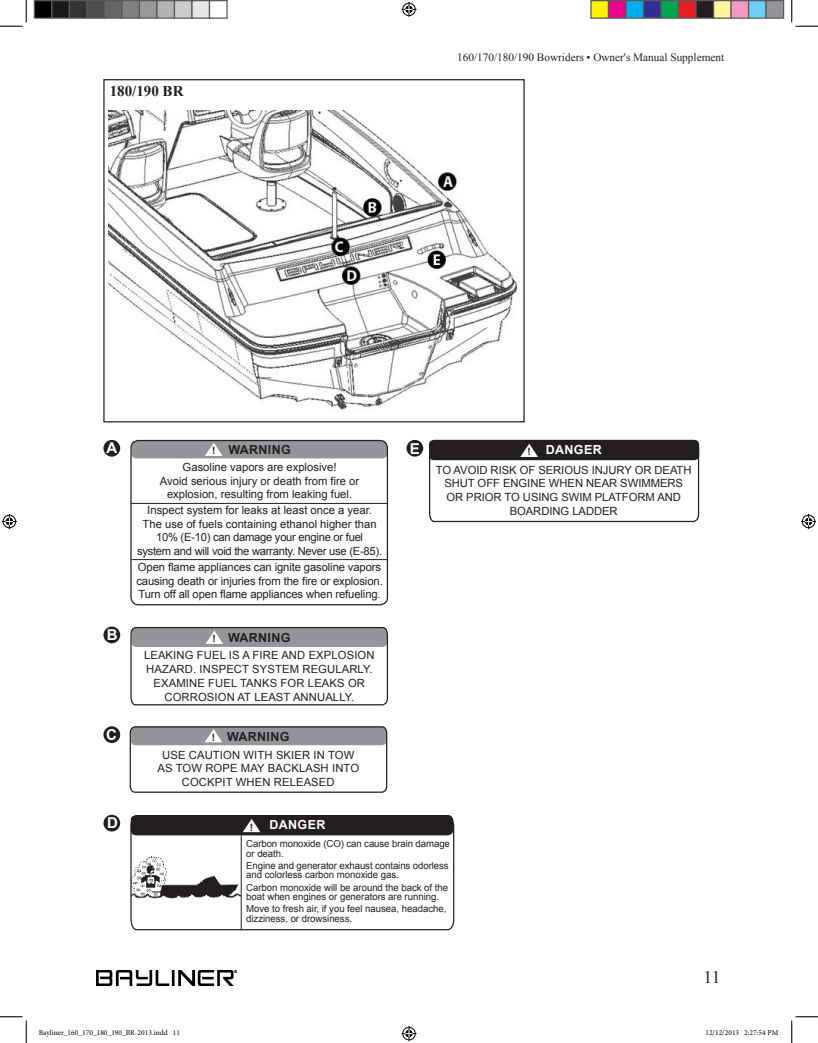
<style>
.page{position:relative;width:818px;height:1043px;background:#fff}
.page>*{position:absolute;margin:0;border:0;box-sizing:border-box;transform-origin:0 0}
.t1{font:17.5px "Times New Roman";color:#231f20}
.t2{font:700 15px "Times New Roman";color:#231f20}
.t3{font:700 15px "Arial";color:#fff}
.t4{font:700 12.5px "Arial";letter-spacing:.025em;color:#231f20}
.t5{font:700 12.5px "Arial";letter-spacing:.025em;color:#fff}
.t6{font:11.25px "Arial";color:#231f20}
.t7{font:11.25px "Arial";letter-spacing:-.025em;color:#231f20}
.t8{font:11.25px "Times New Roman";color:#231f20}
.t9{font:700 10px "Arial";color:#231f20}
.t10{font:9.75px/9.8px "Arial";letter-spacing:-.005em;color:#231f20}
.t11{font:7.5px "Minion Pro";color:#000}
</style>
<div class="page">
<img style="left:96px;top:970px;width:140px;height:15px">
<svg style="left:130px;top:818px;width:325px;height:113px"></svg>
<div style="left:131px;top:815px;width:322px;height:20px;background:#231f20"></div>
<hr style="left:241px;top:835px;width:1px;height:94px;background:#231f20">
<div style="left:103px;top:79px;width:421px;height:343px;border:1px solid #231f20"></div>
<img style="left:108px;top:111px;width:409px;height:300px">
<div style="left:103px;top:440px;width:17px;height:16px;background:#231f20;border-radius:50%"></div>
<div style="left:103px;top:626px;width:17px;height:17px;background:#231f20;border-radius:50%"></div>
<div style="left:103px;top:726px;width:17px;height:17px;background:#231f20;border-radius:50%"></div>
<div style="left:103px;top:814px;width:17px;height:17px;background:#231f20;border-radius:50%"></div>
<div style="left:406px;top:440px;width:17px;height:16px;background:#231f20;border-radius:50%"></div>
<svg style="left:130px;top:627px;width:258px;height:79px"></svg>
<div style="left:132px;top:441px;width:255px;height:17px;background:#939598"></div>
<hr style="left:131px;top:503px;width:257px;height:1px;background:#231f20">
<hr style="left:132px;top:559px;width:255px;height:1px;background:#231f20">
<div style="left:130px;top:440px;width:258px;height:165px;border:1px solid #231f20;border-radius:7px"></div>
<svg style="left:129px;top:726px;width:259px;height:67px"></svg>
<svg style="left:429px;top:439px;width:270px;height:83px"></svg>
<svg style="left:0;top:0;width:27px;height:27px"></svg>
<svg style="left:0;top:1016px;width:27px;height:26px"></svg>
<svg style="left:791px;top:0;width:27px;height:27px"></svg>
<svg style="left:791px;top:1016px;width:27px;height:26px"></svg>
<svg style="left:401px;top:2px;width:15px;height:15px"></svg>
<svg style="left:401px;top:1026px;width:15px;height:15px"></svg>
<svg style="left:2px;top:514px;width:15px;height:15px"></svg>
<svg style="left:801px;top:514px;width:15px;height:15px"></svg>
<div style="left:34px;top:1px;width:18px;height:17px;background:#000"></div>
<div style="left:34px;top:0;width:18px;height:19px;border:1px solid #595959"></div>
<div style="left:52px;top:1px;width:17px;height:17px;background:#1a1a1a"></div>
<div style="left:51px;top:0;width:19px;height:19px;border:1px solid #595959"></div>
<div style="left:69px;top:1px;width:18px;height:17px;background:#333"></div>
<div style="left:69px;top:0;width:19px;height:19px;border:1px solid #595959"></div>
<div style="left:87px;top:1px;width:17px;height:17px;background:#4d4d4d"></div>
<div style="left:86px;top:0;width:19px;height:19px;border:1px solid #595959"></div>
<div style="left:104px;top:1px;width:18px;height:17px;background:#666"></div>
<div style="left:104px;top:0;width:18px;height:19px;border:1px solid #595959"></div>
<div style="left:122px;top:1px;width:17px;height:17px;background:#808080"></div>
<div style="left:121px;top:0;width:19px;height:19px;border:1px solid #595959"></div>
<div style="left:139px;top:1px;width:18px;height:17px;background:#999"></div>
<div style="left:139px;top:0;width:19px;height:19px;border:1px solid #595959"></div>
<div style="left:157px;top:1px;width:17px;height:17px;background:#b3b3b3"></div>
<div style="left:156px;top:0;width:19px;height:19px;border:1px solid #595959"></div>
<div style="left:174px;top:1px;width:18px;height:17px;background:#ccc"></div>
<div style="left:174px;top:0;width:18px;height:19px;border:1px solid #595959"></div>
<div style="left:192px;top:1px;width:17px;height:17px;background:#e6e6e6"></div>
<div style="left:191px;top:0;width:19px;height:19px;border:1px solid #595959"></div>
<div style="left:209px;top:0;width:19px;height:19px;border:1px solid #595959"></div>
<div style="left:591px;top:1px;width:17px;height:17px;background:#fff101"></div>
<div style="left:590px;top:0;width:19px;height:19px;border:1px solid #595959"></div>
<div style="left:608px;top:1px;width:18px;height:17px;background:#ed028c"></div>
<div style="left:608px;top:0;width:18px;height:19px;border:1px solid #595959"></div>
<div style="left:626px;top:1px;width:17px;height:17px;background:#00aeef"></div>
<div style="left:625px;top:0;width:19px;height:19px;border:1px solid #595959"></div>
<div style="left:643px;top:1px;width:18px;height:17px;background:#2e3092"></div>
<div style="left:642px;top:0;width:19px;height:19px;border:1px solid #595959"></div>
<div style="left:661px;top:1px;width:17px;height:17px;background:#00a54f"></div>
<div style="left:660px;top:0;width:19px;height:19px;border:1px solid #595959"></div>
<div style="left:678px;top:1px;width:18px;height:17px;background:#ee1d23"></div>
<div style="left:678px;top:0;width:18px;height:19px;border:1px solid #595959"></div>
<div style="left:696px;top:1px;width:17px;height:17px;background:#231f20"></div>
<div style="left:695px;top:0;width:19px;height:19px;border:1px solid #595959"></div>
<div style="left:713px;top:1px;width:18px;height:17px;background:#fff79a"></div>
<div style="left:712px;top:0;width:19px;height:19px;border:1px solid #595959"></div>
<div style="left:731px;top:1px;width:17px;height:17px;background:#f499c2"></div>
<div style="left:730px;top:0;width:19px;height:19px;border:1px solid #595959"></div>
<div style="left:748px;top:1px;width:18px;height:17px;background:#6bcff6"></div>
<div style="left:748px;top:0;width:18px;height:19px;border:1px solid #595959"></div>
<div style="left:766px;top:1px;width:17px;height:17px;background:#939598"></div>
<div style="left:765px;top:0;width:19px;height:19px;border:1px solid #595959"></div>
<p class="t2" style="left:110px;top:81px;width:75px">180/190 BR</p>
<p class="t8" style="left:457px;top:49px;width:268px">160/170/180/190 Bowriders • Owner's Manual Supplement</p>
<p class="t3" style="left:106px;top:437px;width:12px">A</p>
<p class="t4" style="left:228px;top:441px;width:64px">WARNING</p>
<p class="t6" style="left:183px;top:460px;width:155px">Gasoline vapors are explosive!</p>
<p class="t6" style="left:160px;top:473px;width:201px">Avoid serious injury or death from fire or</p>
<p class="t6" style="left:167px;top:487px;width:187px">explosion, resulting from leaking fuel.</p>
<p class="t6" style="left:147px;top:503px;width:226px">Inspect system for leaks at least once a year.</p>
<p class="t6" style="left:143px;top:516px;width:235px">The use of fuels containing ethanol higher than</p>
<p class="t7" style="left:156px;top:530px;width:208px">10% (E-10) can damage your engine or fuel</p>
<p class="t7" style="left:137px;top:543px;width:246px">system and will void the warranty. Never use (E-85).</p>
<p class="t6" style="left:138px;top:560px;width:245px">Open flame appliances can ignite gasoline vapors</p>
<p class="t6" style="left:136px;top:573px;width:248px">causing death or injuries from the fire or explosion.</p>
<p class="t6" style="left:138px;top:587px;width:244px">Turn off all open flame appliances when refueling.</p>
<p class="t9" style="left:212px;top:444px;width:5px">!</p>
<p class="t3" style="left:410px;top:438px;width:12px">E</p>
<p class="t5" style="left:527px;top:441px;width:76px"><sub>!</sub> DANGER</p>
<p class="t6" style="left:436px;top:462px;width:257px">TO AVOID RISK OF SERIOUS INJURY OR DEATH</p>
<p class="t6" style="left:444px;top:476px;width:240px">SHUT OFF ENGINE WHEN NEAR SWIMMERS</p>
<p class="t6" style="left:446px;top:490px;width:236px">OR PRIOR TO USING SWIM PLATFORM AND</p>
<p class="t6" style="left:509px;top:503px;width:109px">BOARDING LADDER</p>
<p class="t3" style="left:107px;top:625px;width:12px">B</p>
<p class="t4" style="left:228px;top:629px;width:64px">WARNING</p>
<p class="t6" style="left:144px;top:648px;width:232px">LEAKING FUEL IS A FIRE AND EXPLOSION</p>
<p class="t6" style="left:146px;top:661px;width:228px">HAZARD. INSPECT SYSTEM REGULARLY.</p>
<p class="t6" style="left:153px;top:675px;width:213px">EXAMINE FUEL TANKS FOR LEAKS OR</p>
<p class="t6" style="left:164px;top:689px;width:191px">CORROSION AT LEAST ANNUALLY.</p>
<p class="t9" style="left:213px;top:632px;width:5px">!</p>
<p class="t3" style="left:106px;top:725px;width:12px">C</p>
<p class="t4" style="left:227px;top:728px;width:64px">WARNING</p>
<p class="t6" style="left:162px;top:747px;width:194px">USE CAUTION WITH SKIER IN TOW</p>
<p class="t6" style="left:157px;top:761px;width:203px">AS TOW ROPE MAY BACKLASH INTO</p>
<p class="t6" style="left:182px;top:774px;width:154px">COCKPIT WHEN RELEASED</p>
<p class="t9" style="left:212px;top:730px;width:5px">!</p>
<p class="t3" style="left:107px;top:813px;width:12px">D</p>
<p class="t9" style="left:250px;top:820px;width:5px">!</p>
<p class="t5" style="left:269px;top:816px;width:57px">DANGER</p>
<p class="t10" style="left:246px;top:838px;width:205px">Carbon monoxide (CO) can cause brain damage or death.</p>
<p class="t10" style="left:246px;top:860px;width:204px">Engine and generator exhaust contains odorless and colorless carbon monoxide gas.</p>
<p class="t10" style="left:246px;top:882px;width:203px">Carbon monoxide will be around the back of the boat when engines or generators are running.</p>
<p class="t10" style="left:246px;top:904px;width:202px">Move to fresh air, if you feel nausea, headache, dizziness, or drowsiness.</p>
<h1 class="t1" style="left:703px;top:965px;width:18px">11</h1>
<p class="t11" style="left:39px;top:1028px;width:143px">Bayliner_160_170_180_190_BR-2013.indd 11</p>
<p class="t11" style="left:705px;top:1028px;width:74px">12/12/2013 2:27:54 PM</p>
</div>
